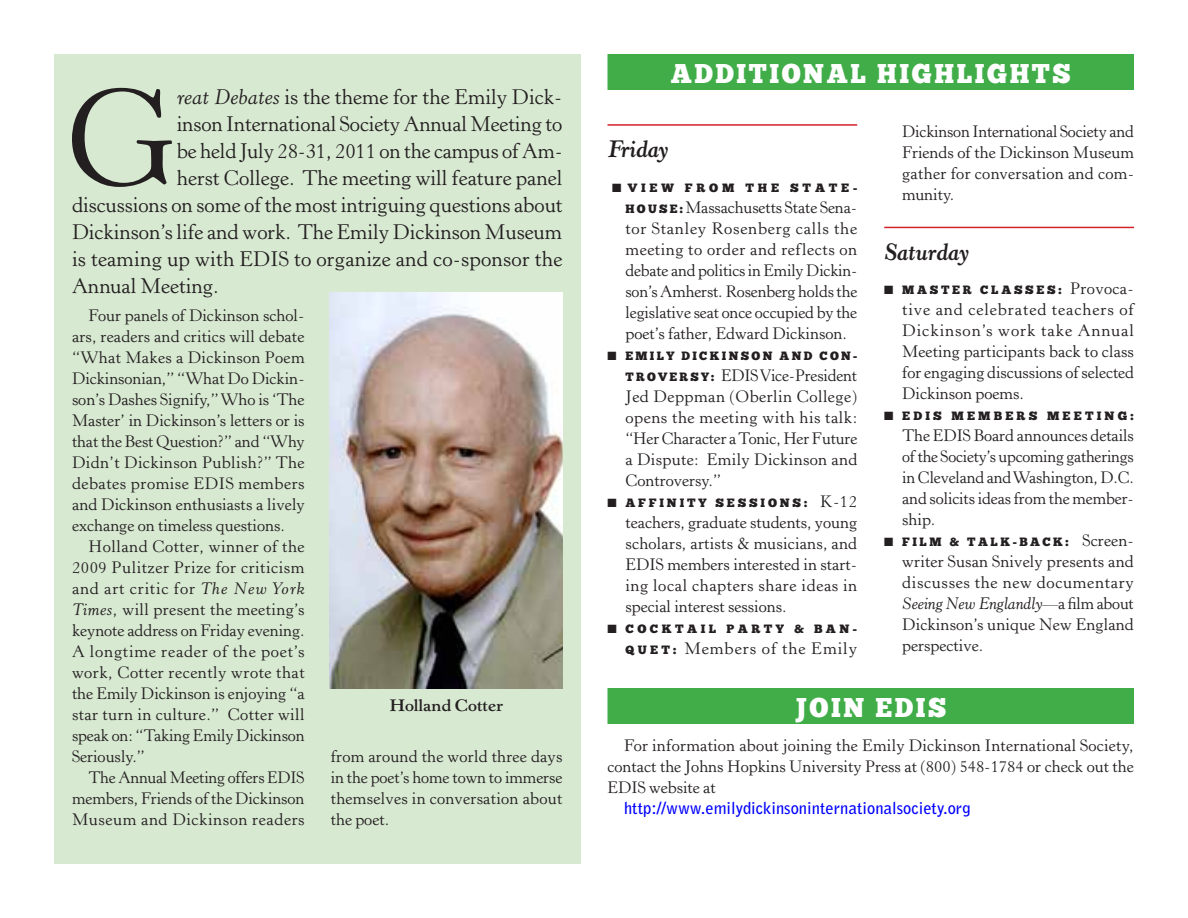
<style>
.page{position:relative;width:1188px;height:918px;background:#fff}
.page>*{position:absolute;margin:0;border:0;box-sizing:border-box;transform-origin:0 0}
.t1{font:135.9px "Horley Old Style";color:#231f20}
.t2{font:27px "Chunk Five";letter-spacing:.1em;color:#fff;scale:.95 1}
.t3{font:italic 700 24px "Horley Old Style";letter-spacing:-.02em;color:#231f20;scale:.95 1}
.t4{font:21px "Horley Old Style";color:#231f20}
.t5{font:16.5px/21px "Horley Old Style";color:#231f20;text-align:justify}
.t6{font:700 16.5px "Bell Gothic Std";color:#00f}
.t7{font:16.5px "Horley Old Style";letter-spacing:.055em;color:#231f20}
.t8{font:700 16.5px "Horley Old Style";color:#231f20}
.t9{font:12px "Chunk Five";letter-spacing:.26em;color:#231f20}
.t10{font:12px "Chunk Five";letter-spacing:.225em;color:#231f20}
.t11{font:12px "Chunk Five";letter-spacing:.21em;color:#231f20}
.t12{font:12px "Chunk Five";letter-spacing:.195em;color:#231f20}
.t13{font:12px "Chunk Five";letter-spacing:.285em;color:#231f20}
.t14{font:12px "Chunk Five";letter-spacing:.31em;color:#231f20}
.s1{font-style:italic}
.s2{font-family:"Chunk Five";font-size:12px}
.s3{font-family:"Horley Old Style";font-size:16.5px}
</style>
<div class="page">
<div style="left:54px;top:54px;width:526px;height:810px;background:#d8e9d2"></div>
<hr style="left:608px;top:124px;width:249px;height:2px;background:#d2232a">
<hr style="left:884px;top:227px;width:250px;height:1px;background:#d2232a">
<img style="left:330px;top:292px;width:232px;height:396px">
<div style="left:608px;top:54px;width:526px;height:36px;background:#41ad49"></div>
<div style="left:608px;top:688px;width:526px;height:36px;background:#41ad49"></div>
<h1 class="t1" style="left:66px;top:58px;width:112px">G</h1>
<p class="t4" style="left:177px;top:84px;width:387px"><span class="s1">reat Debates</span> is the theme for the Emily Dick-</p>
<p class="t4" style="left:177px;top:111px;width:387px">inson International Society Annual Meeting to</p>
<p class="t4" style="left:177px;top:138px;width:387px">be held July 28-31, 2011 on the campus of Am-</p>
<p class="t4" style="left:177px;top:165px;width:387px">herst College. The meeting will feature panel</p>
<p class="t4" style="left:72px;top:192px;width:492px">discussions on some of the most intriguing questions about</p>
<p class="t4" style="left:72px;top:219px;width:492px">Dickinson’s life and work. The Emily Dickinson Museum</p>
<p class="t4" style="left:72px;top:246px;width:492px">is teaming up with EDIS to organize and co-sponsor the</p>
<p class="t4" style="left:72px;top:273px;width:148px">Annual Meeting.</p>
<p class="t5" style="left:72px;top:305px;width:234px;text-indent:16px">Four panels of Dickinson schol&shy;ars, readers and critics will debate “What Makes a Dickinson Poem Dickinsonian,” “What Do Dickin&shy;son’s Dashes Signify,” Who is ‘The Master’ in Dickinson’s letters or is that the Best Question?” and “Why Didn’t Dickinson Publish?” The debates promise EDIS members and Dickinson enthusiasts a lively exchange on timeless questions.</p>
<p class="t5" style="left:72px;top:536px;width:234px;text-indent:16px">Holland Cotter, winner of the 2009 Pulitzer Prize for criticism and art critic for <span class="s1">The New York Times</span>, will present the meeting’s keynote address on Friday evening.<br>A longtime reader of the poet’s work, Cotter recently wrote that the Emily Dickinson is enjoying “a star turn in culture.” Cotter will speak on: “Taking Emily Dickinson Seriously.”</p>
<p class="t5" style="left:72px;top:767px;width:234px;text-indent:16px">The Annual Meeting offers EDIS members, Friends of the Dickinson Museum and Dickinson readers</p>
<p class="t8" style="left:390px;top:695px;width:115px">Holland Cotter</p>
<p class="t5" style="left:331px;top:746px;width:233px">from around the world three days in the poet’s home town to immerse themselves in conversation about the poet.</p>
<h2 class="t2" style="left:671px;top:60px;width:423px">ADDITIONAL HIGHLIGHTS</h2>
<h3 class="t3" style="left:608px;top:134px;width:65px">Friday</h3>
<p class="t14" style="left:612px;top:182px;width:246px">■ VIEW FROM THE STATE-</p>
<p class="t5" style="left:626px;top:197px;width:233px"><span class="s2">H O U S E :</span> Massachusetts State Sena&shy;tor Stanley Rosenberg calls the meeting to order and reflects on debate and politics in Emily Dickin&shy;son’s Amherst. Rosenberg holds the legislative seat once occupied by the poet’s father, Edward Dickinson.</p>
<p class="t12" style="left:608px;top:350px;width:251px">■ EMILY DICKINSON AND CON-</p>
<p class="t5" style="left:626px;top:365px;width:233px"><span class="s2">T R O V E R S Y :</span> EDIS Vice-President Jed Deppman (Oberlin College) opens the meeting with his talk: “Her Character a Tonic, Her Future a Dispute: Emily Dickinson and Controversy.”</p>
<p class="t9" style="left:608px;top:497px;width:42px">■ AFFINITY</p>
<p class="t9" style="left:715px;top:497px;width:23px">SESSIONS</p>
<p class="t5" style="left:626px;top:491px;width:233px;text-indent:179px"><span class="s2">:</span> K-12 teachers, graduate students, young scholars, artists &amp; musicians, and EDIS members interested in start&shy;ing local chapters share ideas in special interest sessions.</p>
<p class="t13" style="left:608px;top:623px;width:251px">■ COCKTAIL PARTY &amp; BAN-</p>
<p class="t7" style="left:626px;top:638px;width:233px"><span class="s2">Q U E T :</span> Members of the Emily</p>
<p class="t5" style="left:902px;top:121px;width:233px">Dickinson International Society and Friends of the Dickinson Museum gather for conversation and com&shy;munity.</p>
<h3 class="t3" style="left:884px;top:237px;width:90px">Saturday</h3>
<p class="t10" style="left:884px;top:284px;width:251px">■ MASTER CLASSES: <span class="s3">Provoca-</span></p>
<p class="t5" style="left:902px;top:299px;width:233px">tive and celebrated teachers of Dickinson’s work take Annual Meeting participants back to class for engaging discussions of selected Dickinson poems.</p>
<p class="t9" style="left:884px;top:410px;width:251px">■ EDIS MEMBERS MEETING:</p>
<p class="t5" style="left:902px;top:425px;width:233px">The EDIS Board announces details of the Society’s upcoming gatherings in Cleveland and Washington, D.C. and solicits ideas from the member&shy;ship.</p>
<p class="t11" style="left:884px;top:536px;width:248px">■ FILM &amp; TALK-BACK: <span class="s3">Screen-</span></p>
<p class="t5" style="left:902px;top:551px;width:233px">writer Susan Snively presents and discusses the new documentary <span class="s1">Seeing New Englandly</span>—a film about Dickinson’s unique New England perspective.</p>
<h2 class="t2" style="left:795px;top:695px;width:36px">JOIN</h2>
<h2 class="t2" style="left:876px;top:695px;width:76px">EDIS</h2>
<p class="t5" style="left:608px;top:735px;width:528px;text-indent:16px">For information about joining the Emily Dickinson International Society, contact the Johns Hopkins University Press at (800) 548-1784 or check out the EDIS website at</p>
<p class="t6" style="left:624px;top:798px;width:348px">http://www.emilydickinsoninternationalsociety.org</p>
</div>
